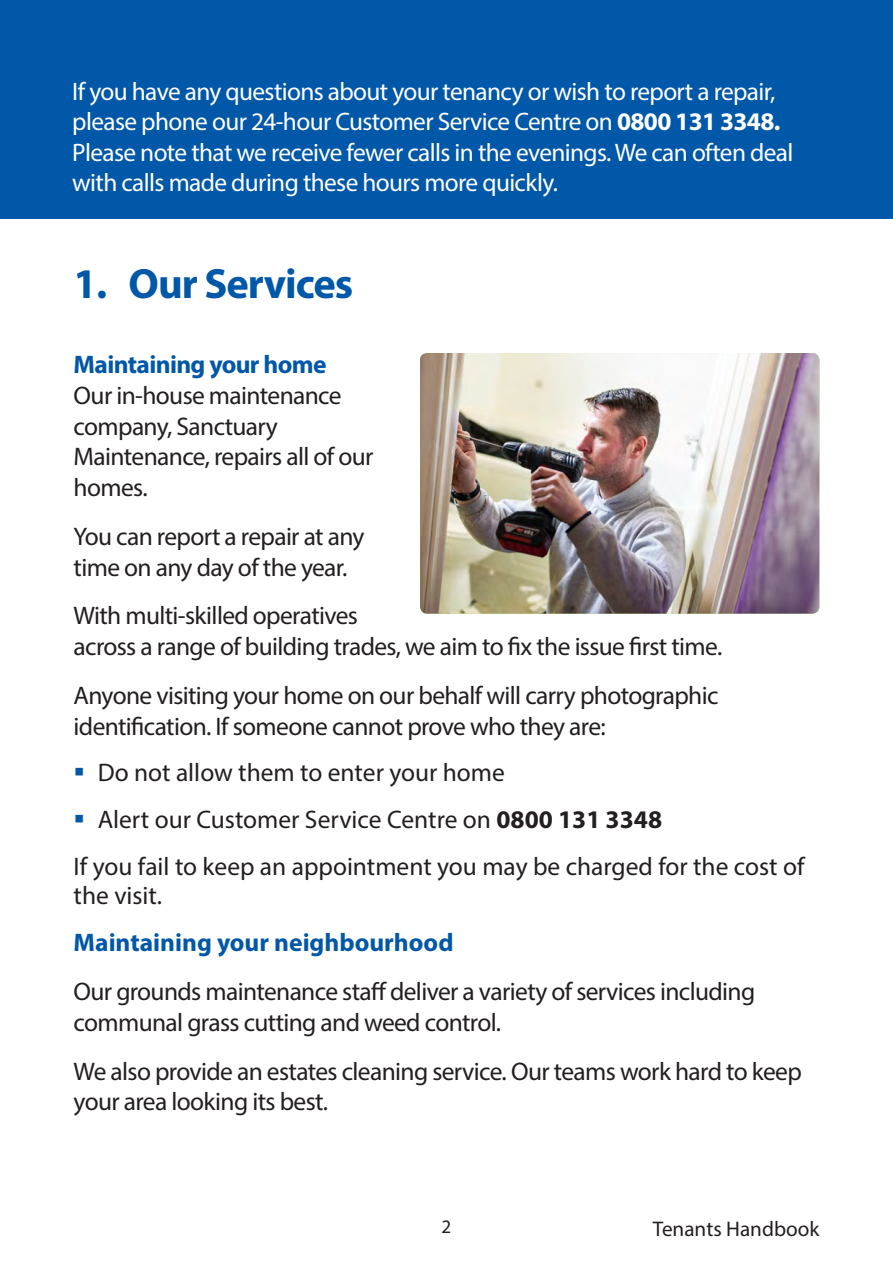
<style>
.page{position:relative;width:893px;height:1263px;background:#fff}
.page>*{position:absolute;margin:0;border:0;box-sizing:border-box;transform-origin:0 0}
.Subheads{font:700 42.45px "Myriad Pro";letter-spacing:-.025em;color:#0157a8}
.body_copy{font:25.5px/30.8px "Myriad Pro";letter-spacing:-.025em;color:#231f20}
.bullets{font:25.5px/28.7px "Myriad Pro";color:#231f20}
.body_copy-2{font:700 25.5px "Myriad Pro";color:#0157a8}
.body_copy-3{font:25.35px/30.5px "Myriad Pro";letter-spacing:-.025em;color:#fff}
.t1{font:21.15px "Myriad Pro";color:#231f20}
.t2{font:19.05px "Myriad Pro";color:#231f20}
.s1{font-weight:700}
.s2{font-weight:700;color:#0157a8}
</style>
<div class="page">
<div style="left:0;top:0;width:893px;height:218px;background:#0157a8"></div>
<img style="left:420px;top:353px;width:399px;height:261px">
<p class="body_copy-3" style="left:72px;top:76px;width:723px">If you have any questions about your tenancy or wish to report a repair, please phone our 24-hour Customer Service Centre on <span class="s1">0800 131 3348.<br></span>Please note that we receive fewer calls in the evenings. We can often deal with calls made during these hours more quickly.</p>
<p class="Subheads" style="left:74px;top:256px;width:281px">1. Our Services</p>
<p class="body_copy" style="left:74px;top:349px;width:301px"><span class="s2">Maintaining your home<br></span>Our in-house maintenance company, Sanctuary<br>Maintenance, repairs all of our homes.</p>
<p class="body_copy" style="left:74px;top:520px;width:292px">You can report a repair at any time on any day of the year.</p>
<p class="body_copy" style="left:74px;top:600px;width:650px">With multi-skilled operatives<br>across a range of building trades, we aim to fix the issue first time.</p>
<p class="body_copy" style="left:74px;top:680px;width:646px">Anyone visiting your home on our behalf will carry photographic identification. If someone cannot prove who they are:</p>
<p class="bullets" style="left:98px;top:758px;width:409px">Do not allow them to enter your home</p>
<p class="bullets" style="left:98px;top:805px;width:566px">Alert our Customer Service Centre on <span class="s1">0800 131 3348</span></p>
<p class="bullets" style="left:74px;top:851px;width:732px">If you fail to keep an appointment you may be charged for the cost of the visit.</p>
<p class="body_copy-2" style="left:74px;top:926px;width:381px">Maintaining your neighbourhood</p>
<p class="body_copy" style="left:74px;top:976px;width:683px">Our grounds maintenance staff deliver a variety of services including communal grass cutting and weed control.</p>
<p class="body_copy" style="left:74px;top:1055px;width:730px">We also provide an estates cleaning service. Our teams work hard to keep your area looking its best.</p>
<p class="t2" style="left:442px;top:1214px;width:11px">2</p>
<p class="t1" style="left:653px;top:1216px;width:168px">Tenants Handbook</p>
</div>
